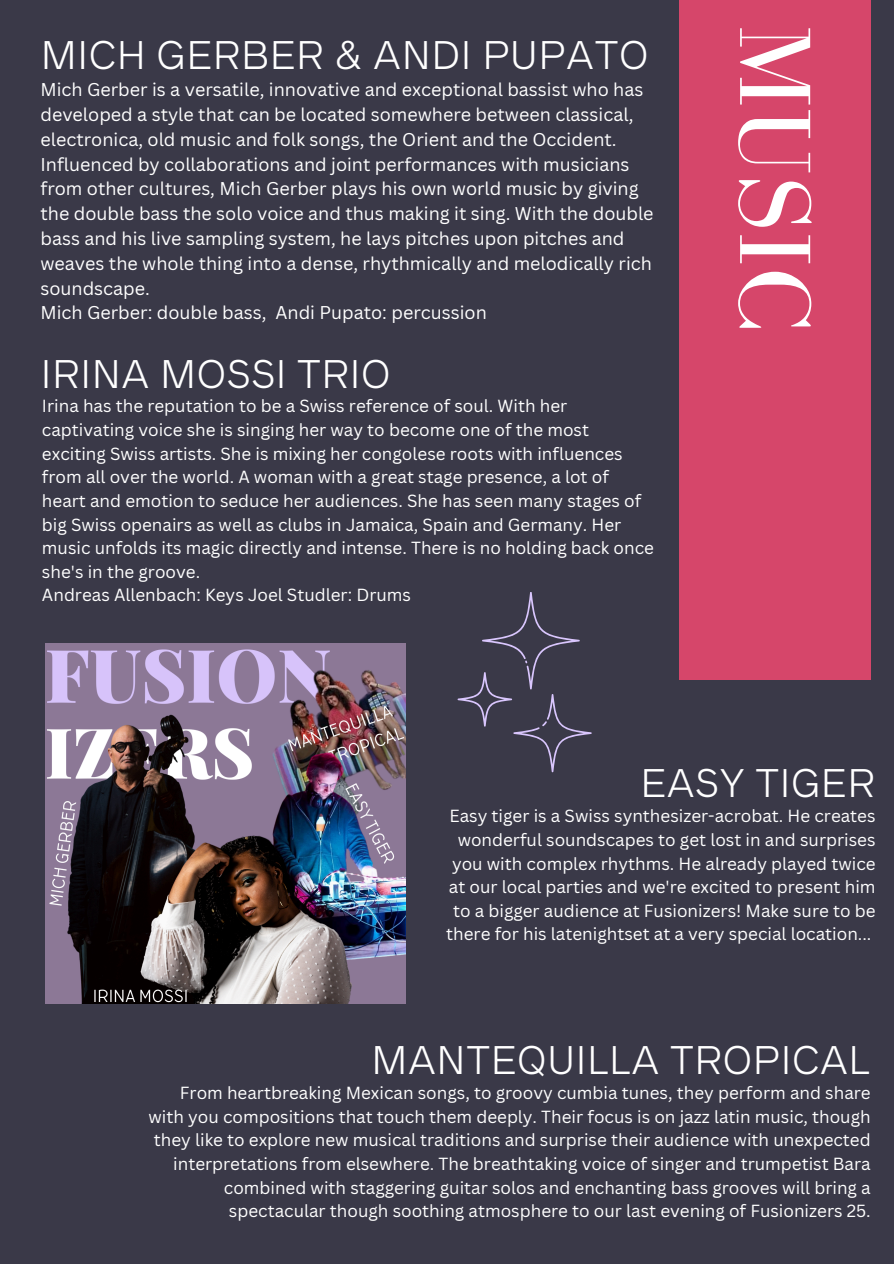
<style>
.page{position:relative;width:894px;height:1264px;background:#fff}
.page>*{position:absolute;margin:0;border:0;box-sizing:border-box;transform-origin:0 0}
.t1{font:104.1px "Bodoni FLF";color:#fff}
.t2{font:300 36px "Radnika Next";color:#fff}
.t3{font:18px/24.8px "Canva Sans";color:#fff}
.t4{font:17.1px/23.7px "Canva Sans";color:#fff;text-align:right}
</style>
<div class="page">
<div style="left:0;top:0;width:893px;height:1263px;background:#3a3948"></div>
<div style="left:679px;top:0;width:191px;height:679px;background:#d6466a"></div>
<img style="left:45px;top:643px;width:360px;height:360px">
<svg style="left:457px;top:592px;width:134px;height:180px"></svg>
<h1 class="t2" style="left:40px;top:34px;width:609px">MICH GERBER &amp; ANDI PUPATO</h1>
<p class="t3" style="left:40px;top:77px;width:614px">Mich Gerber is a versatile, innovative and exceptional bassist who has developed a style that can be located somewhere between classical, electronica, old music and folk songs, the Orient and the Occident.<br>Influenced by collaborations and joint performances with musicians from other cultures, Mich Gerber plays his own world music by giving the double bass the solo voice and thus making it sing. With the double bass and his live sampling system, he lays pitches upon pitches and weaves the whole thing into a dense, rhythmically and melodically rich soundscape.</p>
<p class="t3" style="left:40px;top:300px;width:448px">Mich Gerber: double bass, Andi Pupato: percussion</p>
<h2 class="t2" style="left:40px;top:352px;width:352px">IRINA MOSSI TRIO</h2>
<p class="t4" style="left:42px;top:394px;width:613px;text-align:left">Irina has the reputation to be a Swiss reference of soul. With her captivating voice she is singing her way to become one of the most exciting Swiss artists. She is mixing her congolese roots with influences from all over the world. A woman with a great stage presence, a lot of heart and emotion to seduce her audiences. She has seen many stages of big Swiss openairs as well as clubs in Jamaica, Spain and Germany. Her music unfolds its magic directly and intense. There is no holding back once she's in the groove.</p>
<h2 class="t4" style="left:42px;top:583px;width:370px">Andreas Allenbach: Keys Joel Studler: Drums</h2>
<p class="t1" style="left:830px;top:25px;width:308px;rotate:90deg">MUSIC</p>
<p class="t2" style="left:640px;top:762px;width:237px">EASY TIGER</p>
<p class="t4" style="left:446px;top:803px;width:430px">Easy tiger is a Swiss synthesizer-acrobat. He creates wonderful soundscapes to get lost in and surprises you with complex rhythms. He already played twice at our local parties and we're excited to present him to a bigger audience at Fusionizers! Make sure to be there for his latenightset at a very special location...</p>
<p class="t2" style="left:371px;top:1039px;width:500px">MANTEQUILLA TROPICAL</p>
<h2 class="t4" style="left:148px;top:1080px;width:723px">From heartbreaking Mexican songs, to groovy cumbia tunes, they perform and share with you compositions that touch them deeply. Their focus is on jazz latin music, though they like to explore new musical traditions and surprise their audience with unexpected interpretations from elsewhere. The breathtaking voice of singer and trumpetist Bara combined with staggering guitar solos and enchanting bass grooves will bring a spectacular though soothing atmosphere to our last evening of Fusionizers 25.</h2>
</div>
